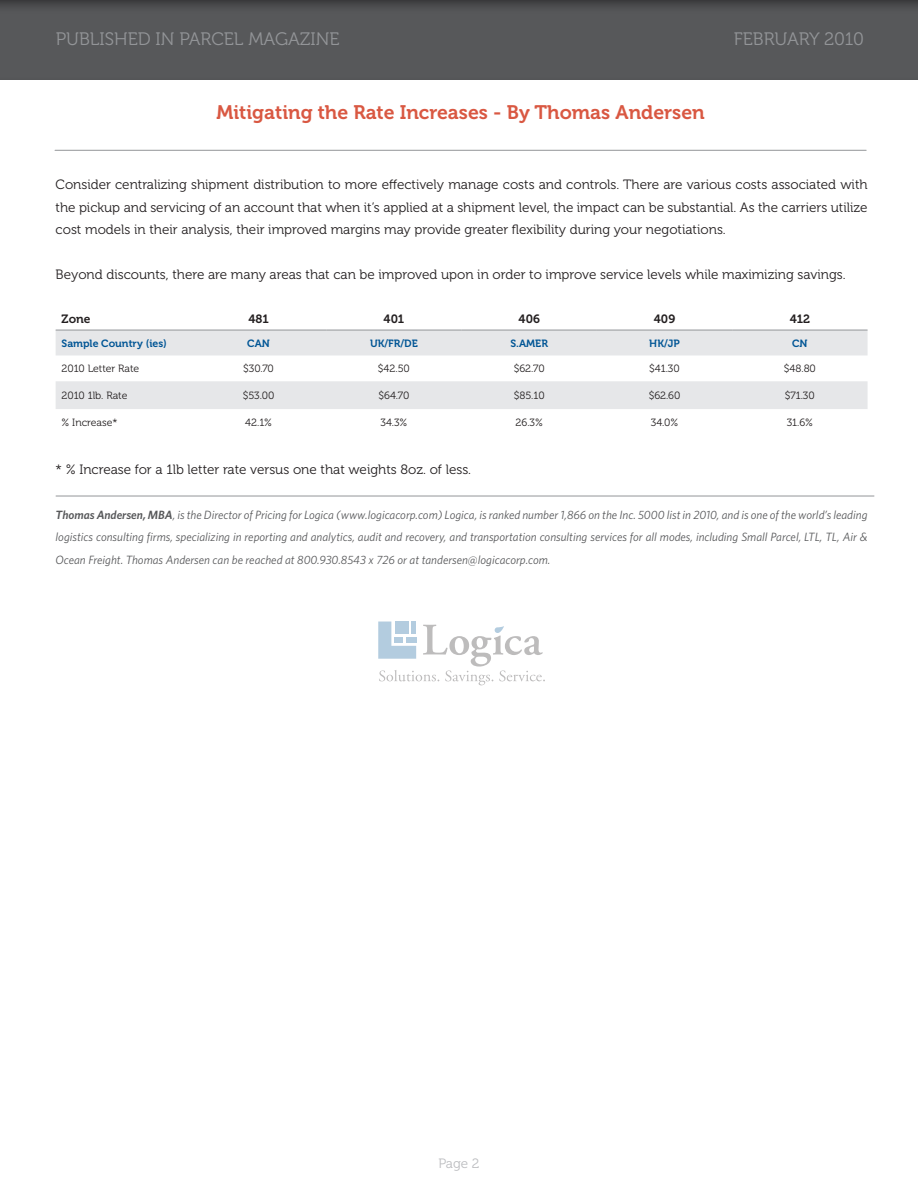
<style>
.page{position:relative;width:918px;height:1188px;background:#fff}
.page>*{position:absolute;margin:0;border:0;box-sizing:border-box;transform-origin:0 0}
.t1{font:19.5px "Museo 700";color:#d95842}
.t2{font:18px "Museo 300";color:#939598}
.t3{font:13.5px/22.5px "Museo 300";color:#231f20;text-align:justify}
.t4{font:13.5px "Museo 300";color:#bcbdc0}
.t5{font:italic 12px/22.5px "Whitney";color:#57585a;text-align:justify}
.t6{font:12px "Museo 700";color:#231f20}
.t7{font:10.5px "Museo 300";color:#231f20}
.t8{font:10.5px "Museo 700";color:#005595}
.s1{font-weight:600}
</style>
<div class="page">
<div style="left:0;top:0;width:918px;height:81px;background:#231f20;opacity:.75"></div>
<hr style="left:55px;top:150px;width:811px;height:1px;background:#939598">
<svg style="left:56px;top:331px;width:812px;height:78px;fill:#e6e7e9"></svg>
<hr style="left:56px;top:330px;width:135px;height:1px;background:#939598">
<hr style="left:191px;top:330px;width:135px;height:1px;background:#939598">
<hr style="left:326px;top:330px;width:136px;height:1px;background:#939598">
<hr style="left:462px;top:330px;width:135px;height:1px;background:#939598">
<hr style="left:597px;top:330px;width:135px;height:1px;background:#939598">
<hr style="left:732px;top:330px;width:136px;height:1px;background:#939598">
<hr style="left:56px;top:496px;width:818px;height:1px;background:#939598">
<svg style="left:378px;top:622px;width:167px;height:63px"></svg>
<p class="t2" style="left:56px;top:29px;width:285px">PUBLISHED IN PARCEL MAGAZINE</p>
<p class="t2" style="left:734px;top:29px;width:132px">FEBRUARY 2010</p>
<p class="t1" style="left:216px;top:102px;width:490px">Mitigating the Rate Increases - By Thomas Andersen</p>
<p class="t3" style="left:56px;top:174px;width:813px">Consider centralizing shipment distribution to more effectively manage costs and controls. There are various costs associated with the pickup and servicing of an account that when it’s applied at a shipment level, the impact can be substantial. As the carriers utilize cost models in their analysis, their improved margins may provide greater flexibility during your negotiations.</p>
<p class="t3" style="left:56px;top:264px;width:792px">Beyond discounts, there are many areas that can be improved upon in order to improve service levels while maximizing savings.</p>
<p class="t6" style="left:62px;top:312px;width:30px">Zone</p>
<p class="t6" style="left:248px;top:312px;width:22px">481</p>
<p class="t6" style="left:384px;top:312px;width:22px">401</p>
<p class="t6" style="left:519px;top:312px;width:23px">406</p>
<p class="t6" style="left:654px;top:312px;width:23px">409</p>
<p class="t6" style="left:790px;top:312px;width:22px">412</p>
<p class="t8" style="left:62px;top:337px;width:107px">Sample Country (ies)</p>
<p class="t8" style="left:247px;top:337px;width:24px">CAN</p>
<p class="t8" style="left:370px;top:337px;width:49px">UK/FR/DE</p>
<p class="t8" style="left:511px;top:337px;width:39px">S.AMER</p>
<p class="t8" style="left:649px;top:337px;width:32px">HK/JP</p>
<p class="t8" style="left:792px;top:337px;width:17px">CN</p>
<p class="t7" style="left:62px;top:363px;width:79px">2010 Letter Rate</p>
<p class="t7" style="left:243px;top:363px;width:32px">$30.70</p>
<p class="t7" style="left:378px;top:363px;width:34px">$42.50</p>
<p class="t7" style="left:514px;top:363px;width:32px">$62.70</p>
<p class="t7" style="left:649px;top:363px;width:32px">$41.30</p>
<p class="t7" style="left:784px;top:363px;width:33px">$48.80</p>
<p class="t7" style="left:62px;top:390px;width:67px">2010 1lb. Rate</p>
<p class="t7" style="left:243px;top:390px;width:33px">$53.00</p>
<p class="t7" style="left:379px;top:390px;width:32px">$64.70</p>
<p class="t7" style="left:514px;top:390px;width:32px">$85.10</p>
<p class="t7" style="left:649px;top:390px;width:33px">$62.60</p>
<p class="t7" style="left:785px;top:390px;width:31px">$71.30</p>
<p class="t7" style="left:62px;top:417px;width:57px">% Increase*</p>
<p class="t7" style="left:245px;top:417px;width:28px">42.1%</p>
<p class="t7" style="left:380px;top:417px;width:28px">34.3%</p>
<p class="t7" style="left:516px;top:417px;width:29px">26.3%</p>
<p class="t7" style="left:651px;top:417px;width:29px">34.0%</p>
<p class="t7" style="left:787px;top:417px;width:28px">31.6%</p>
<p class="t3" style="left:56px;top:458px;width:417px">* % Increase for a 1lb letter rate versus one that weights 8oz. of less.</p>
<p class="t5" style="left:56px;top:503px;width:813px"><span class="s1">Thomas Andersen, MBA</span>, is the Director of Pricing for Logica (www.logicacorp.com) Logica, is ranked number 1,866 on the Inc. 5000 list in 2010, and is one of the world’s leading logistics consulting firms, specializing in reporting and analytics, audit and recovery, and transportation consulting services for all modes, including Small Parcel, LTL, TL, Air &amp; Ocean Freight. Thomas Andersen can be reached at 800.930.8543 x 726 or at tandersen@logicacorp.com.</p>
<p class="t4" style="left:438px;top:1156px;width:43px">Page 2</p>
</div>
